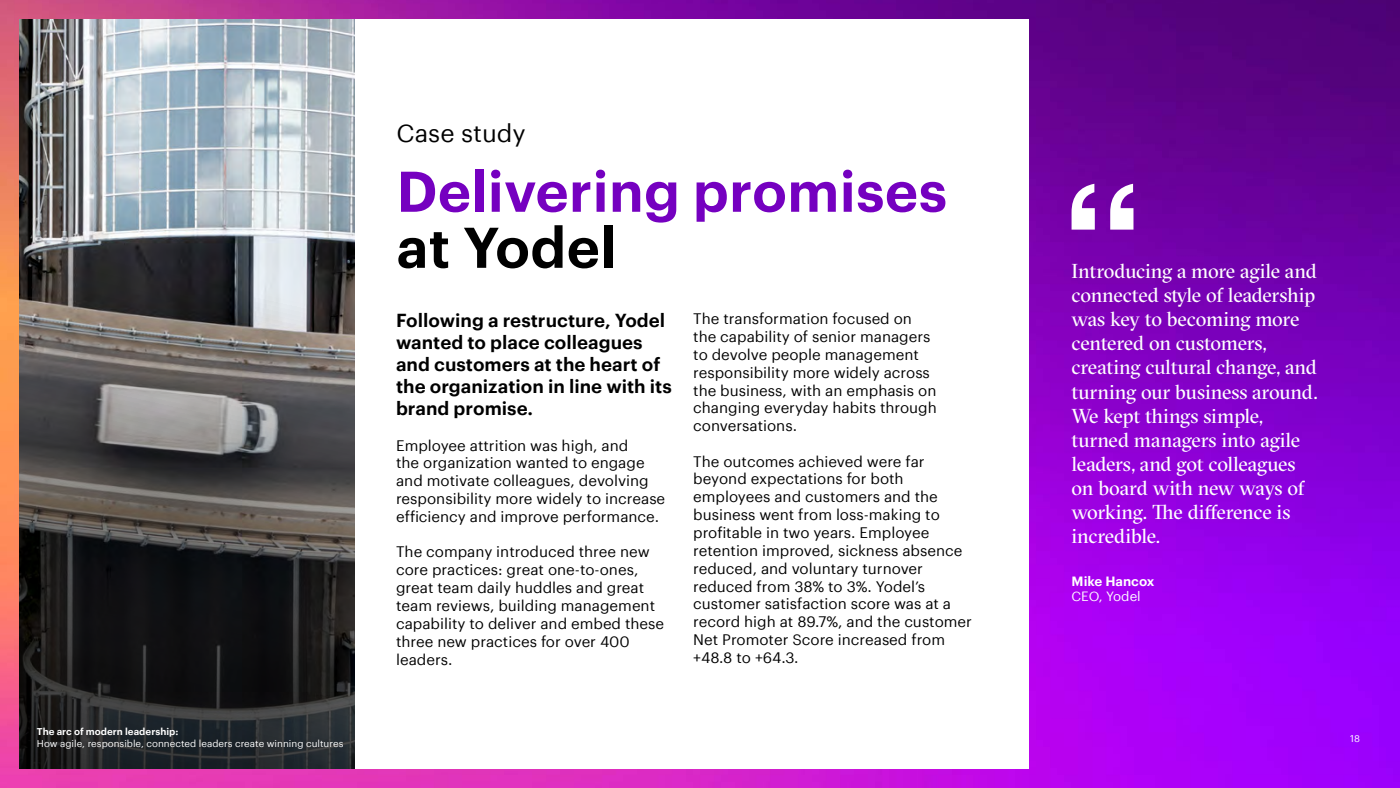
<style>
.page{position:relative;width:1400px;height:788px;background:#fff}
.page>*{position:absolute;margin:0;border:0;box-sizing:border-box;transform-origin:0 0}
.t1{font:600 56px "Graphik";color:#7500c0}
.t2{font:600 56px "Graphik";color:#000}
.t3{font:24.5px "Graphik";color:#000}
.t4{font:20.12px/24.2px "GT Sectra Fine";letter-spacing:-.01em;color:#fff}
.t5{font:600 18.38px/22.1px "Graphik";color:#000}
.t6{font:14.88px/17.8px "Graphik";color:#000}
.t7{font:600 13.12px "Graphik";color:#fff}
.t8{font:13.12px "Graphik";color:#fff}
.t9{font:9.62px "Graphik";color:#fff}
.t10{font:600 9.62px "Graphik";color:#fff}
</style>
<div class="page">
<img style="left:0;top:0;width:1400px;height:788px">
<svg style="left:19px;top:19px;width:336px;height:749px;background:#606365"></svg>
<div style="left:355px;top:19px;width:674px;height:749px;background:#fff"></div>
<svg style="left:1072px;top:184px;width:61px;height:45px"></svg>
<p class="t10" style="left:37px;top:724px;width:143px">The arc of modern leadership:</p>
<p class="t9" style="left:37px;top:736px;width:308px">How agile, responsible, connected leaders create winning cultures</p>
<h2 class="t3" style="left:396px;top:114px;width:131px">Case study</h2>
<h1 class="t1" style="left:396px;top:148px;width:552px">Delivering promises</h1>
<h1 class="t2" style="left:396px;top:204px;width:222px">at Yodel</h1>
<p class="t5" style="left:396px;top:308px;width:277px">Following a restructure, Yodel wanted to place colleagues and customers at the heart of the organization in line with its brand promise.</p>
<p class="t6" style="left:396px;top:435px;width:271px">Employee attrition was high, and<br>the organization wanted to engage and motivate colleagues, devolving responsibility more widely to increase efficiency and improve performance.</p>
<p class="t6" style="left:396px;top:542px;width:270px">The company introduced three new core practices: great one-to-ones, great team daily huddles and great team reviews, building management capability to deliver and embed these three new practices for over 400 leaders.</p>
<p class="t6" style="left:693px;top:308px;width:245px">The transformation focused on the capability of senior managers to devolve people management responsibility more widely across the business, with an emphasis on changing everyday habits through conversations.</p>
<p class="t6" style="left:693px;top:451px;width:280px">The outcomes achieved were far beyond expectations for both employees and customers and the business went from loss-making to profitable in two years. Employee retention improved, sickness absence reduced, and voluntary turnover reduced from 38% to 3%. Yodel’s customer satisfaction score was at a record high at 89.7%, and the customer<br>Net Promoter Score increased from +48.8 to +64.3.</p>
<p class="t4" style="left:1072px;top:259px;width:248px">Introducing a more agile and connected style of leadership was key to becoming more centered on customers, creating cultural change, and turning our business around.<br>We kept things simple, turned managers into agile leaders, and got colleagues on board with new ways of working. The difference is incredible.</p>
<p class="t7" style="left:1072px;top:570px;width:84px">Mike Hancox</p>
<p class="t8" style="left:1072px;top:586px;width:71px">CEO, Yodel</p>
<p class="t9" style="left:1350px;top:731px;width:11px">18</p>
</div>
